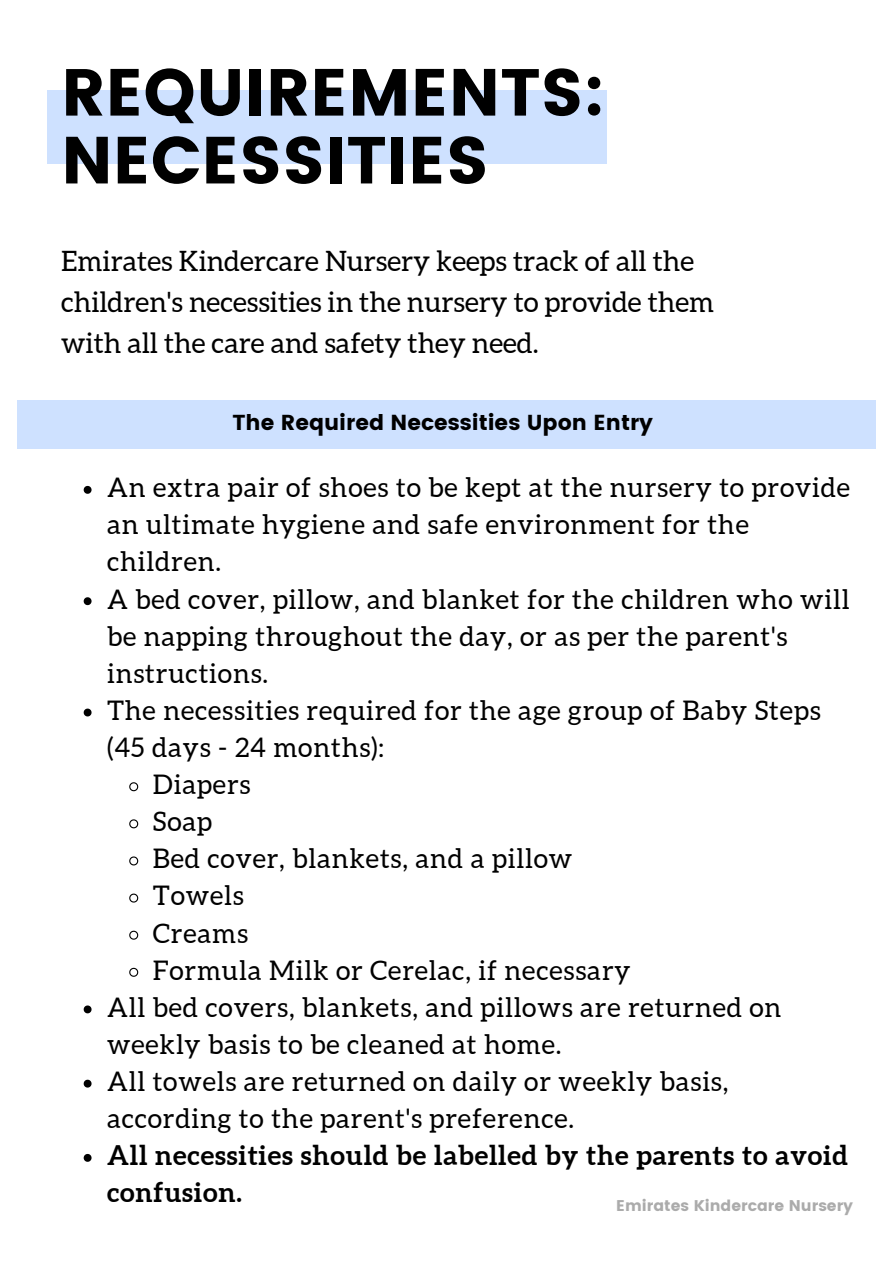
<style>
.page{position:relative;width:893px;height:1264px;background:#fff}
.page>*{position:absolute;margin:0;border:0;box-sizing:border-box;transform-origin:0 0}
.t1{font:66.3px/67.8px "Poppins";color:#000}
.t2{font:28.05px/41px "Aleo";color:#000}
.t3{font:27px/37px "Aleo";letter-spacing:.03em;color:#000}
.t4{font:700 27px/37px "Aleo";letter-spacing:.03em;color:#000}
.t5{font:21.6px "Poppins";color:#000}
.t6{font:15.45px "Poppins";color:#ababab}
</style>
<div class="page">
<div style="left:17px;top:400px;width:858px;height:48px;background:#cee1ff"></div>
<div style="left:47px;top:91px;width:559px;height:73px;background:#cee1ff"></div>
<svg style="left:84px;top:486px;width:8px;height:8px"></svg>
<svg style="left:84px;top:597px;width:8px;height:8px"></svg>
<svg style="left:84px;top:708px;width:8px;height:8px"></svg>
<svg style="left:129px;top:782px;width:10px;height:10px"></svg>
<svg style="left:129px;top:819px;width:10px;height:10px"></svg>
<svg style="left:129px;top:856px;width:10px;height:10px"></svg>
<svg style="left:129px;top:893px;width:10px;height:10px"></svg>
<svg style="left:129px;top:930px;width:10px;height:10px"></svg>
<svg style="left:129px;top:967px;width:10px;height:10px"></svg>
<svg style="left:84px;top:1005px;width:8px;height:8px"></svg>
<svg style="left:84px;top:1079px;width:8px;height:8px"></svg>
<svg style="left:84px;top:1153px;width:8px;height:8px"></svg>
<p class="t1" style="left:61px;top:59px;width:545px">REQUIREMENTS:<br>NECESSITIES</p>
<p class="t2" style="left:61px;top:241px;width:654px">Emirates Kindercare Nursery keeps track of all the children's necessities in the nursery to provide them with all the care and safety they need.</p>
<p class="t5" style="left:232px;top:409px;width:422px">The Required Necessities Upon Entry</p>
<p class="t3" style="left:107px;top:469px;width:744px">An extra pair of shoes to be kept at the nursery to provide an ultimate hygiene and safe environment for the children.</p>
<p class="t3" style="left:107px;top:580px;width:743px">A bed cover, pillow, and blanket for the children who will be napping throughout the day, or as per the parent's instructions.</p>
<p class="t3" style="left:107px;top:691px;width:715px">The necessities required for the age group of Baby Steps (45 days - 24 months):</p>
<p class="t3" style="left:153px;top:765px;width:99px">Diapers</p>
<p class="t3" style="left:153px;top:803px;width:61px">Soap</p>
<p class="t3" style="left:153px;top:840px;width:421px">Bed cover, blankets, and a pillow</p>
<p class="t3" style="left:153px;top:877px;width:92px">Towels</p>
<p class="t3" style="left:153px;top:914px;width:97px">Creams</p>
<p class="t3" style="left:153px;top:951px;width:479px">Formula Milk or Cerelac, if necessary</p>
<p class="t3" style="left:107px;top:988px;width:676px">All bed covers, blankets, and pillows are returned on weekly basis to be cleaned at home.</p>
<p class="t3" style="left:107px;top:1062px;width:622px">All towels are returned on daily or weekly basis, according to the parent's preference.</p>
<p class="t4" style="left:107px;top:1136px;width:742px">All necessities should be labelled by the parents to avoid confusion.</p>
<p class="t6" style="left:616px;top:1196px;width:238px">Emirates Kindercare Nursery</p>
</div>
